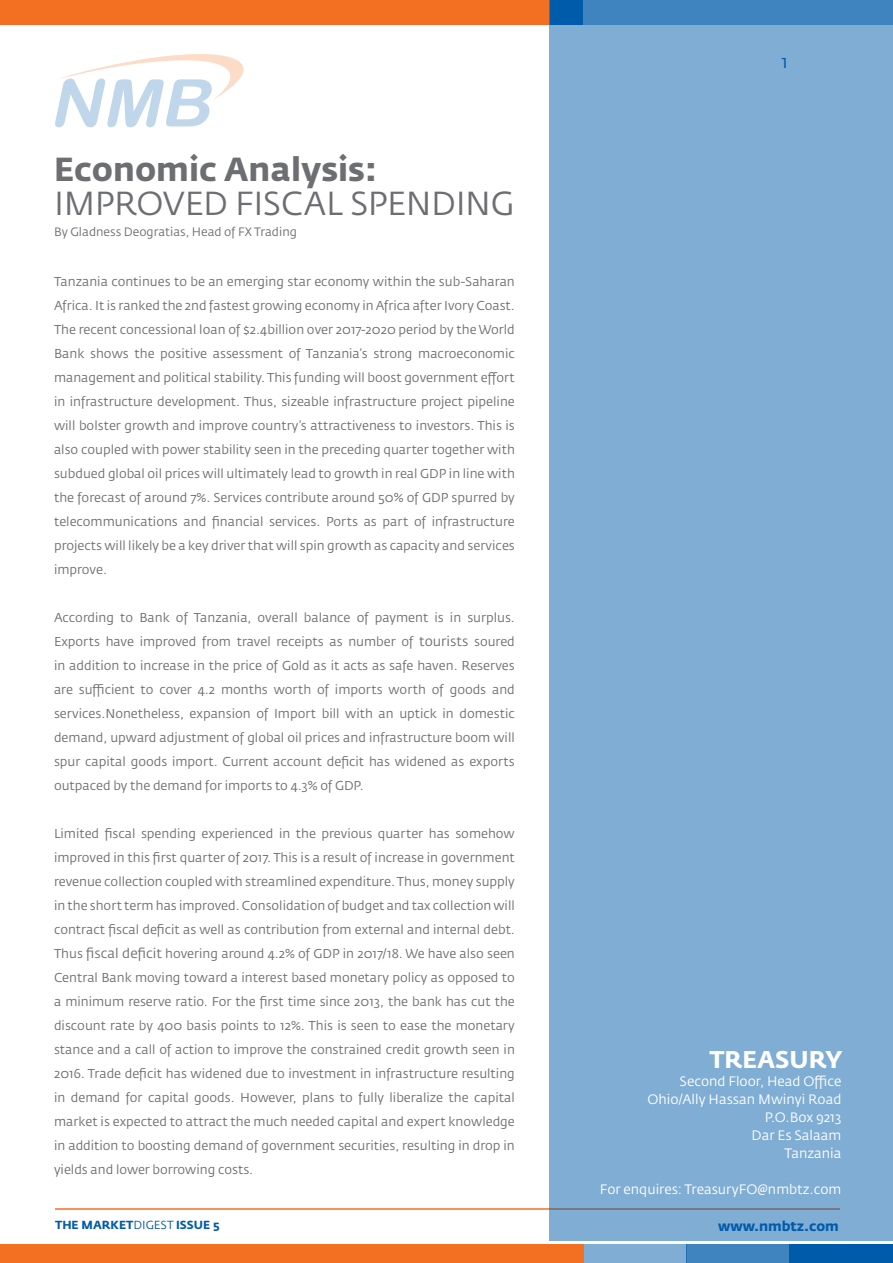
<style>
.page{position:relative;width:893px;height:1263px;background:#fff}
.page>*{position:absolute;margin:0;border:0;box-sizing:border-box;transform-origin:0 0}
.t1{font:33px "Fedra Sans Std";letter-spacing:-.01em;color:#6d6e71}
.t2{font:700 33px "Fedra Sans Std";color:#6d6e71}
.t3{font:700 24px "Fedra Sans Std";color:#fff}
.t4{font:18px "Fedra Sans Std";color:#005baa}
.t5{font:700 13.65px "Fedra Sans Std";color:#005baa}
.t6{font:13.5px/18px "Fedra Sans Std";color:#fff;text-align:right}
.t7{font:12.75px/24px "Fedra Sans Std";color:#6d6e71;text-align:justify}
.t8{font:12px "Fedra Sans Std";color:#6d6e71}
.t9{font:700 11.55px "Fedra Sans Std";color:#005baa}
.s1{font-size:13.5px}
.s2{font-weight:400}
</style>
<div class="page">
<div style="left:790px;top:1244px;width:103px;height:19px;background:#005baa"></div>
<div style="left:686px;top:1244px;width:104px;height:19px;background:#4084bf"></div>
<div style="left:583px;top:1244px;width:103px;height:19px;background:#80add4"></div>
<div style="left:0;top:1244px;width:583px;height:19px;background:#f36f21"></div>
<svg style="left:55px;top:54px;width:189px;height:73px"></svg>
<hr style="left:55px;top:1208px;width:785px;height:2px;background:#f36f21">
<div style="left:0;top:0;width:549px;height:24px;background:#f36f21"></div>
<div style="left:549px;top:0;width:344px;height:1240px;background:#80add4"></div>
<h1 class="t2" style="left:54px;top:149px;width:325px">Economic Analysis:</h1>
<h1 class="t1" style="left:54px;top:183px;width:462px">IMPROVED FISCAL SPENDING</h1>
<p class="t8" style="left:54px;top:224px;width:244px">By Gladness Deogratias, Head of FX Trading</p>
<p class="t7" style="left:54px;top:270px;width:462px">Tanzania continues to be an emerging star economy within the sub-Saharan Africa. It is ranked the 2nd fastest growing economy in Africa after Ivory Coast.<br>The recent concessional loan of $2.4billion over 2017-2020 period by the World Bank shows the positive assessment of Tanzania’s strong macroeconomic management and political stability. This funding will boost government effort in infrastructure development. Thus, sizeable infrastructure project pipeline will bolster growth and improve country’s attractiveness to investors. This is also coupled with power stability seen in the preceding quarter together with subdued global oil prices will ultimately lead to growth in real GDP in line with the forecast of around 7%. Services contribute around 50% of GDP spurred by telecommunications and financial services. Ports as part of infrastructure projects will likely be a key driver that will spin growth as capacity and services improve.</p>
<p class="t7" style="left:54px;top:606px;width:462px">According to Bank of Tanzania, overall balance of payment is in surplus.<br>Exports have improved from travel receipts as number of <span class="s1">tourists</span> soured in addition to increase in the price of Gold as it acts as safe haven. Reserves are sufficient to cover 4.2 months worth of imports worth of goods and services.Nonetheless, expansion of Import bill with an uptick in domestic demand, upward adjustment of global oil prices and infrastructure boom will spur capital goods import. Current account deficit has widened as exports outpaced by the demand for imports to 4.3% of GDP.</p>
<p class="t7" style="left:54px;top:822px;width:462px">Limited fiscal spending experienced in the previous quarter has somehow improved in this first quarter of 2017. This is a result of increase in government revenue collection coupled with streamlined expenditure. Thus, money supply in the short term has improved. Consolidation of budget and tax collection will contract fiscal deficit as well as contribution from external and internal debt.<br>Thus <span class="s1">fiscal deficit</span> hovering around 4.2% of GDP in 2017/18. We have also seen Central Bank moving toward a interest based monetary policy as opposed to a minimum reserve ratio. For the first time since 2013, the bank has cut the discount rate by 400 basis points to 12%. This is seen to ease the monetary stance and a call of action to improve the constrained credit growth seen in 2016. Trade deficit has widened due to investment in infrastructure resulting in demand for capital goods. However, plans to fully liberalize the capital market is expected to attract the much needed capital and expert knowledge in addition to boosting demand of government securities, resulting in drop in yields and lower borrowing costs.</p>
<h3 class="t4" style="left:781px;top:50px;width:8px">1</h3>
<h2 class="t3" style="left:709px;top:1044px;width:135px">TREASURY</h2>
<p class="t6" style="left:647px;top:1072px;width:196px">Second Floor, Head Office<br>Ohio/Ally Hassan Mwinyi Road<br>P.O.Box 9213<br>Dar Es Salaam<br>Tanzania</p>
<p class="t6" style="left:600px;top:1180px;width:243px">For enquires: TreasuryFO@nmbtz.com</p>
<p class="t9" style="left:55px;top:1218px;width:166px">THE MARKET<span class="s2">DIGEST</span> ISSUE 5</p>
<p class="t5" style="left:718px;top:1217px;width:122px">www.nmbtz.com</p>
</div>
